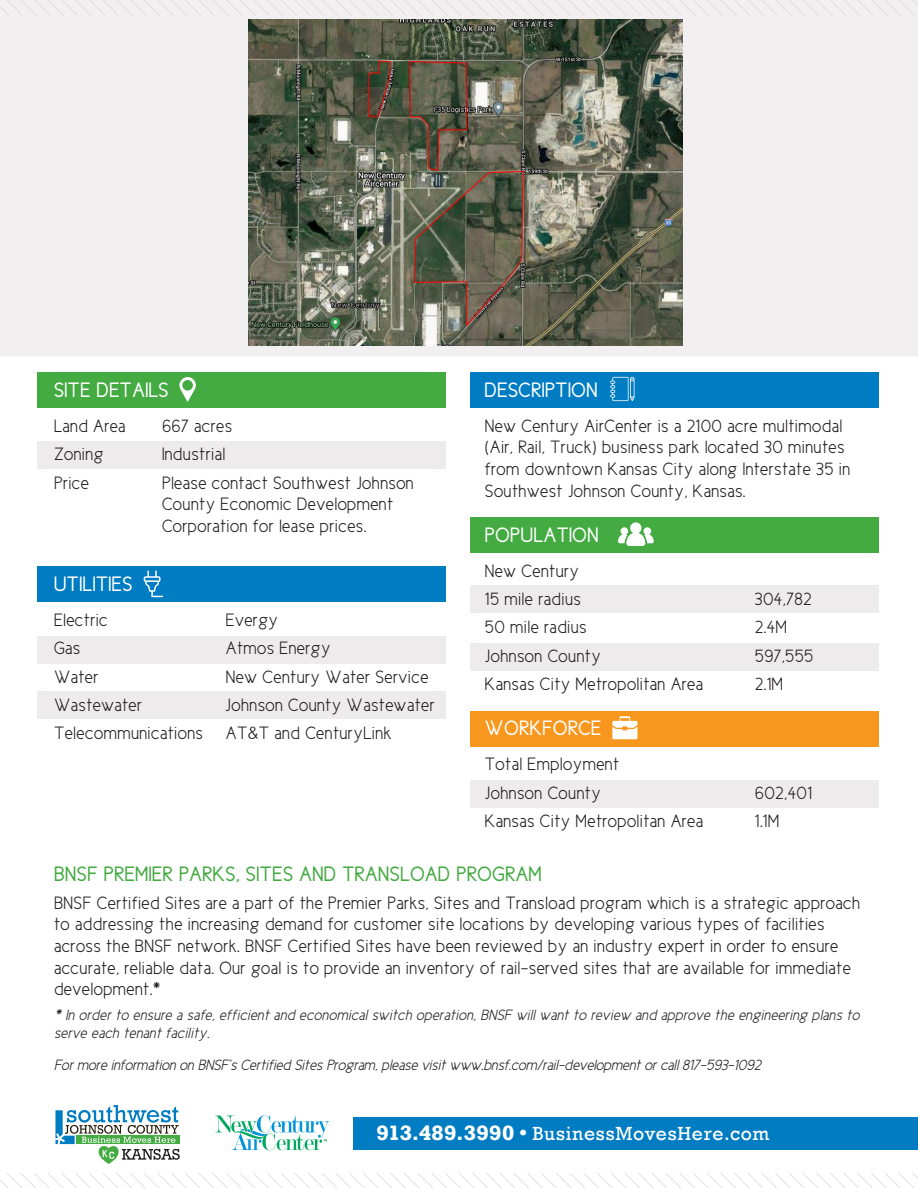
<style>
.page{position:relative;width:918px;height:1188px;background:#fff}
.page>*{position:absolute;margin:0;border:0;box-sizing:border-box;transform-origin:0 0}
.t1{font:21px "Cicle Gordita";letter-spacing:.02em;color:#fff}
.t2{font:21px "Cicle Gordita";letter-spacing:.02em;color:#44aa42}
.t3{font:19.5px "Rockwell";letter-spacing:.035em;color:#fff}
.t4{font:18px/21.6px "Cicle Semi";letter-spacing:.02em;color:#231f20}
.t5{font:italic 15px/18px "Cicle Semi";letter-spacing:.02em;color:#231f20}
.t6{font:italic 15px "Cicle Semi";color:#231f20}
.s1{font-weight:700}
</style>
<div class="page">
<div style="left:38px;top:372px;width:408px;height:36px;background:#44aa42"></div>
<div style="left:38px;top:566px;width:408px;height:36px;background:#007cc2"></div>
<div style="left:470px;top:372px;width:409px;height:36px;background:#007cc2"></div>
<div style="left:470px;top:517px;width:409px;height:36px;background:#44aa42"></div>
<div style="left:470px;top:711px;width:409px;height:35px;background:#f7971d"></div>
<div style="left:38px;top:441px;width:408px;height:28px;background:#edebeb"></div>
<div style="left:38px;top:636px;width:408px;height:28px;background:#edebeb"></div>
<div style="left:38px;top:691px;width:408px;height:28px;background:#edebeb"></div>
<div style="left:470px;top:585px;width:409px;height:28px;background:#edebeb"></div>
<div style="left:470px;top:643px;width:409px;height:28px;background:#edebeb"></div>
<div style="left:470px;top:780px;width:409px;height:28px;background:#edebeb"></div>
<div style="left:0;top:16px;width:918px;height:340px;background:#f1efef"></div>
<img style="left:248px;top:19px;width:435px;height:327px">
<div style="left:353px;top:1117px;width:565px;height:32px;background:#007cc2"></div>
<svg style="left:55px;top:1105px;width:125px;height:59px"></svg>
<svg style="left:215px;top:1115px;width:114px;height:35px"></svg>
<svg style="left:144px;top:571px;width:19px;height:26px"></svg>
<svg style="left:618px;top:522px;width:36px;height:24px"></svg>
<svg style="left:179px;top:377px;width:17px;height:25px"></svg>
<svg style="left:612px;top:716px;width:25px;height:23px"></svg>
<svg style="left:610px;top:377px;width:24px;height:24px"></svg>
<svg style="left:0;top:1173px;width:918px;height:15px"></svg>
<svg style="left:0;top:0;width:918px;height:16px"></svg>
<p class="t1" style="left:54px;top:379px;width:116px">SITE DETAILS</p>
<p class="t4" style="left:54px;top:415px;width:73px">Land Area</p>
<p class="t4" style="left:162px;top:415px;width:72px">667 acres</p>
<p class="t4" style="left:54px;top:443px;width:51px">Zoning</p>
<p class="t4" style="left:162px;top:443px;width:65px">Industrial</p>
<p class="t4" style="left:54px;top:472px;width:37px">Price</p>
<p class="t4" style="left:162px;top:472px;width:253px">Please contact Southwest Johnson<br>County Economic Development<br>Corporation for lease prices.</p>
<p class="t1" style="left:54px;top:573px;width:80px">UTILITIES</p>
<p class="t4" style="left:54px;top:609px;width:55px">Electric</p>
<p class="t4" style="left:226px;top:609px;width:54px">Evergy</p>
<p class="t4" style="left:54px;top:637px;width:28px">Gas</p>
<p class="t4" style="left:226px;top:637px;width:106px">Atmos Energy</p>
<p class="t4" style="left:54px;top:666px;width:46px">Water</p>
<p class="t4" style="left:226px;top:666px;width:204px">New Century Water Service</p>
<p class="t4" style="left:54px;top:694px;width:90px">Wastewater</p>
<p class="t4" style="left:226px;top:694px;width:211px">Johnson County Wastewater</p>
<p class="t4" style="left:54px;top:722px;width:151px">Telecommunications</p>
<p class="t4" style="left:226px;top:722px;width:167px">AT&amp;T and CenturyLink</p>
<p class="t1" style="left:485px;top:379px;width:114px">DESCRIPTION</p>
<p class="t4" style="left:485px;top:415px;width:367px">New Century AirCenter is a 2100 acre multimodal (Air, Rail, Truck) business park located 30 minutes from downtown Kansas City along Interstate 35 in Southwest Johnson County, Kansas.</p>
<p class="t1" style="left:485px;top:524px;width:115px">POPULATION</p>
<p class="t4" style="left:485px;top:560px;width:96px">New Century</p>
<p class="t4" style="left:485px;top:588px;width:98px">15 mile radius</p>
<p class="t4" style="left:755px;top:588px;width:58px">304,782</p>
<p class="t4" style="left:485px;top:617px;width:103px">50 mile radius</p>
<p class="t4" style="left:755px;top:617px;width:33px">2.4M</p>
<p class="t4" style="left:485px;top:645px;width:118px">Johnson County</p>
<p class="t4" style="left:755px;top:645px;width:60px">597,555</p>
<p class="t4" style="left:485px;top:673px;width:220px">Kansas City Metropolitan Area</p>
<p class="t4" style="left:755px;top:673px;width:30px">2.1M</p>
<p class="t1" style="left:485px;top:717px;width:118px">WORKFORCE</p>
<p class="t4" style="left:485px;top:754px;width:136px">Total Employment</p>
<p class="t4" style="left:485px;top:782px;width:118px">Johnson County</p>
<p class="t4" style="left:755px;top:782px;width:59px">602,401</p>
<p class="t4" style="left:485px;top:810px;width:220px">Kansas City Metropolitan Area</p>
<p class="t4" style="left:755px;top:810px;width:26px">1.1M</p>
<p class="t2" style="left:54px;top:862px;width:489px">BNSF PREMIER PARKS, SITES AND TRANSLOAD PROGRAM</p>
<p class="t4" style="left:54px;top:892px;width:808px">BNSF Certified Sites are a part of the Premier Parks, Sites and Transload program which is a strategic approach to addressing the increasing demand for customer site locations by developing various types of facilities across the BNSF network. BNSF Certified Sites have been reviewed by an industry expert in order to ensure accurate, reliable data. Our goal is to provide an inventory of rail-served sites that are available for immediate development.*</p>
<p class="t5" style="left:54px;top:1006px;width:807px">* In order to ensure a safe, efficient and economical switch operation, BNSF will want to review and approve the engineering plans to serve each tenant facility.</p>
<p class="t6" style="left:54px;top:1057px;width:708px">For more information on BNSF’s Certified Sites Program, please visit www.bnsf.com/rail-development or call 817-593-1092</p>
<p class="t3" style="left:376px;top:1122px;width:394px"><span class="s1">913.489.3990 •</span> BusinessMovesHere.com</p>
</div>
